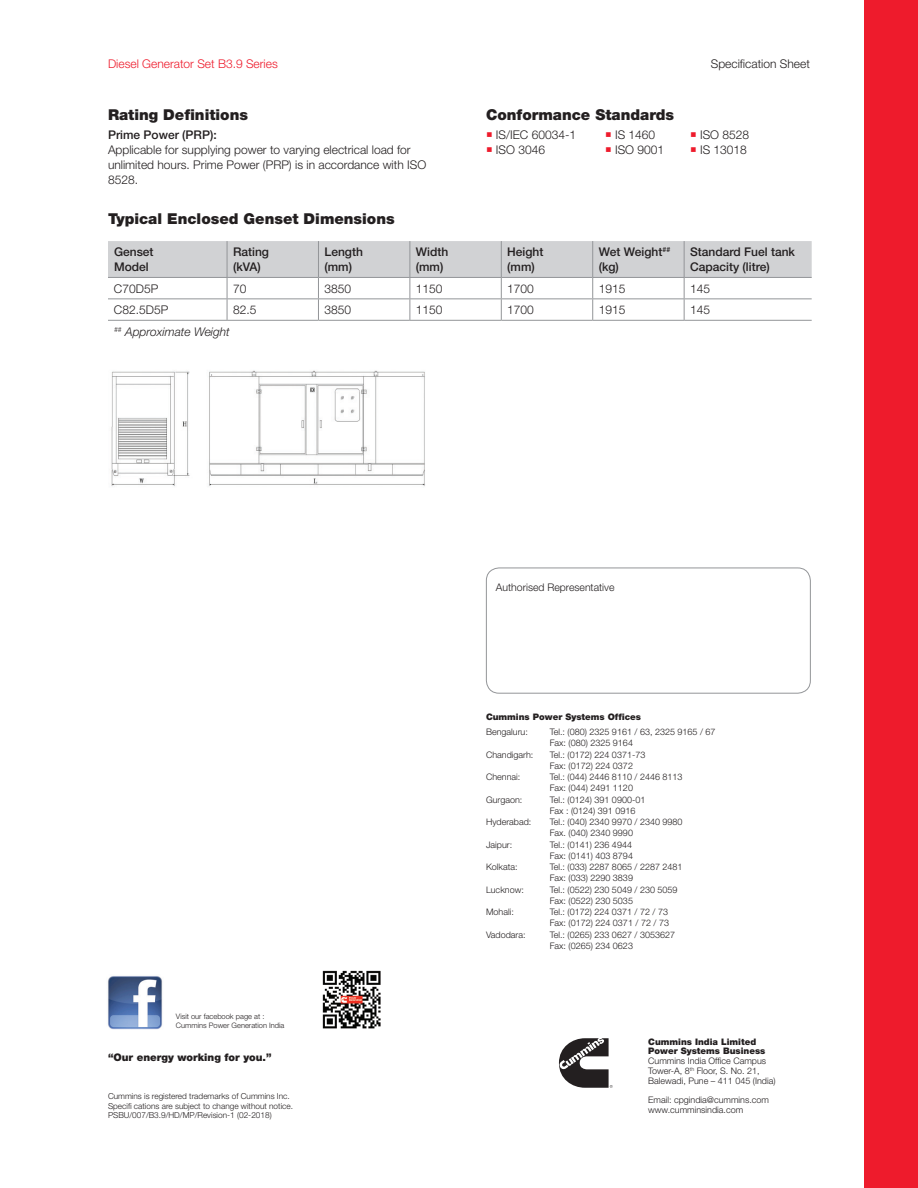
<style>
.page{position:relative;width:918px;height:1188px;background:#fff}
.page>*{position:absolute;margin:0;border:0;box-sizing:border-box;transform-origin:0 0}
.t1{font:900 15px "Helvetica Neue LT";color:#231f20}
.t2{font:300 12px/15px "Helvetica Neue LT";color:#231f20}
.t3{font:500 12px/15px "Helvetica Neue LT";color:#231f20}
.t4{font:300 12px "Helvetica Neue LT";color:#ee1b2c}
.t5{font:italic 300 12px "Helvetica Neue LT";color:#231f20}
.t6{font:900 10.5px "Helvetica Neue LT";color:#231f20}
.t7{font:300 10.5px "Helvetica Neue LT";color:#231f20}
.t8{font:300 9px/11.2px "Helvetica Neue LT";color:#231f20}
.t9{font:900 9px/9.8px "Helvetica Neue LT";color:#231f20}
.t10{font:300 8.25px/9.8px "Helvetica Neue LT";color:#231f20}
.t11{font:300 7.5px/9px "Helvetica Neue LT";color:#231f20}
</style>
<div class="page">
<hr style="left:108px;top:320px;width:119px;height:1px;background:#939598">
<hr style="left:227px;top:320px;width:91px;height:1px;background:#939598">
<hr style="left:318px;top:320px;width:92px;height:1px;background:#939598">
<hr style="left:410px;top:320px;width:91px;height:1px;background:#939598">
<hr style="left:501px;top:320px;width:92px;height:1px;background:#939598">
<hr style="left:593px;top:320px;width:91px;height:1px;background:#939598">
<hr style="left:684px;top:320px;width:128px;height:1px;background:#939598">
<svg style="left:108px;top:241px;width:704px;height:79px"></svg>
<img style="left:111px;top:370px;width:314px;height:117px">
<div style="left:486px;top:568px;width:325px;height:126px;border:1px solid #939598;border-radius:13px"></div>
<svg style="left:559px;top:1038px;width:54px;height:50px"></svg>
<img style="left:322px;top:970px;width:58px;height:58px">
<img style="left:108px;top:976px;width:55px;height:54px">
<div style="left:864px;top:0;width:54px;height:1188px;background:#ee1b2c"></div>
<h2 class="t4" style="left:108px;top:56px;width:171px">Diesel Generator Set B3.9 Series</h2>
<h2 class="t2" style="left:711px;top:56px;width:101px">Specification Sheet</h2>
<h1 class="t1" style="left:108px;top:105px;width:142px">Rating Definitions</h1>
<h2 class="t3" style="left:108px;top:127px;width:110px">Prime Power (PRP):</h2>
<h2 class="t2" style="left:108px;top:142px;width:320px">Applicable for supplying power to varying electrical load for unlimited hours. Prime Power (PRP) is in accordance with ISO<br>8528.</h2>
<h1 class="t1" style="left:486px;top:105px;width:190px">Conformance Standards</h1>
<h2 class="t2" style="left:496px;top:127px;width:82px">IS/IEC 60034-1</h2>
<h2 class="t2" style="left:615px;top:127px;width:42px">IS 1460</h2>
<h2 class="t2" style="left:700px;top:127px;width:51px">ISO 8528</h2>
<h2 class="t2" style="left:496px;top:142px;width:51px">ISO 3046</h2>
<h2 class="t2" style="left:615px;top:142px;width:51px">ISO 9001</h2>
<h2 class="t2" style="left:700px;top:142px;width:48px">IS 13018</h2>
<h1 class="t1" style="left:108px;top:209px;width:288px">Typical Enclosed Genset Dimensions</h1>
<h2 class="t3" style="left:114px;top:245px;width:41px">Genset<br>Model</h2>
<h2 class="t3" style="left:233px;top:245px;width:38px">Rating (kVA)</h2>
<h2 class="t3" style="left:324px;top:245px;width:40px">Length (mm)</h2>
<h2 class="t3" style="left:416px;top:245px;width:34px">Width (mm)</h2>
<h2 class="t3" style="left:507px;top:245px;width:38px">Height (mm)</h2>
<h2 class="t3" style="left:599px;top:245px;width:73px">Wet Weight<sup>## </sup>(kg)</h2>
<h2 class="t3" style="left:690px;top:245px;width:106px">Standard Fuel tank<br>Capacity (litre)</h2>
<h2 class="t2" style="left:114px;top:281px;width:46px">C70D5P</h2>
<h2 class="t2" style="left:233px;top:281px;width:15px">70</h2>
<h2 class="t2" style="left:324px;top:281px;width:28px">3850</h2>
<h2 class="t2" style="left:416px;top:281px;width:28px">1150</h2>
<h2 class="t2" style="left:507px;top:281px;width:28px">1700</h2>
<h2 class="t2" style="left:599px;top:281px;width:28px">1915</h2>
<h2 class="t2" style="left:690px;top:281px;width:22px">145</h2>
<h2 class="t2" style="left:114px;top:302px;width:56px">C82.5D5P</h2>
<h2 class="t2" style="left:233px;top:302px;width:25px">82.5</h2>
<h2 class="t2" style="left:324px;top:302px;width:28px">3850</h2>
<h2 class="t2" style="left:416px;top:302px;width:28px">1150</h2>
<h2 class="t2" style="left:507px;top:302px;width:28px">1700</h2>
<h2 class="t2" style="left:599px;top:302px;width:28px">1915</h2>
<h2 class="t2" style="left:690px;top:302px;width:22px">145</h2>
<h2 class="t5" style="left:114px;top:324px;width:117px"><sup>##</sup> Approximate Weight</h2>
<p class="t7" style="left:496px;top:581px;width:120px">Authorised Representative</p>
<p class="t11" style="left:176px;top:1012px;width:110px">Visit our facebook page at :<br>Cummins Power Generation India</p>
<p class="t6" style="left:108px;top:1051px;width:165px">“Our energy working for you.”</p>
<p class="t10" style="left:108px;top:1091px;width:187px">Cummins is registered trademarks of Cummins Inc.<br>Specifi cations are subject to change without notice.<br>PSBU/007/B3.9/HD/MP/Revision-1 (02-2018)</p>
<p class="t9" style="left:486px;top:712px;width:157px">Cummins Power Systems Offices</p>
<p class="t8" style="left:486px;top:726px;width:43px">Bengaluru:</p>
<p class="t8" style="left:550px;top:726px;width:167px">Tel.: (080) 2325 9161 / 63, 2325 9165 / 67<br>Fax: (080) 2325 9164</p>
<p class="t8" style="left:486px;top:749px;width:49px">Chandigarh:</p>
<p class="t8" style="left:550px;top:749px;width:97px">Tel.: (0172) 224 0371-73<br>Fax: (0172) 224 0372</p>
<p class="t8" style="left:486px;top:771px;width:36px">Chennai:</p>
<p class="t8" style="left:550px;top:771px;width:134px">Tel.: (044) 2446 8110 / 2446 8113<br>Fax: (044) 2491 1120</p>
<p class="t8" style="left:486px;top:794px;width:38px">Gurgaon:</p>
<p class="t8" style="left:550px;top:794px;width:97px">Tel.: (0124) 391 0900-01<br>Fax : (0124) 391 0916</p>
<p class="t8" style="left:486px;top:816px;width:47px">Hyderabad:</p>
<p class="t8" style="left:550px;top:816px;width:134px">Tel.: (040) 2340 9970 / 2340 9980<br>Fax. (040) 2340 9990</p>
<p class="t8" style="left:486px;top:839px;width:28px">Jaipur:</p>
<p class="t8" style="left:550px;top:839px;width:85px">Tel.: (0141) 236 4944<br>Fax: (0141) 403 8794</p>
<p class="t8" style="left:486px;top:861px;width:33px">Kolkata:</p>
<p class="t8" style="left:550px;top:861px;width:134px">Tel.: (033) 2287 8065 / 2287 2481<br>Fax: (033) 2290 3839</p>
<p class="t8" style="left:486px;top:884px;width:39px">Lucknow:</p>
<p class="t8" style="left:550px;top:884px;width:129px">Tel.: (0522) 230 5049 / 230 5059<br>Fax: (0522) 230 5035</p>
<p class="t8" style="left:486px;top:906px;width:29px">Mohali:</p>
<p class="t8" style="left:550px;top:906px;width:121px">Tel.: (0172) 224 0371 / 72 / 73<br>Fax: (0172) 224 0371 / 72 / 73</p>
<p class="t8" style="left:486px;top:929px;width:41px">Vadodara:</p>
<p class="t8" style="left:550px;top:929px;width:127px">Tel.: (0265) 233 0627 / 3053627<br>Fax: (0265) 234 0623</p>
<p class="t9" style="left:648px;top:1036px;width:119px">Cummins India Limited<br>Power Systems Business</p>
<p class="t8" style="left:648px;top:1056px;width:129px;line-height:9.8px">Cummins India Office Campus<br>Tower-A, 8<sup>th</sup> Floor, S. No. 21,<br>Balewadi, Pune – 411 045 (India)</p>
<p class="t8" style="left:648px;top:1095px;width:122px;line-height:9.8px">Email: cpgindia@cummins.com www.cumminsindia.com</p>
</div>
